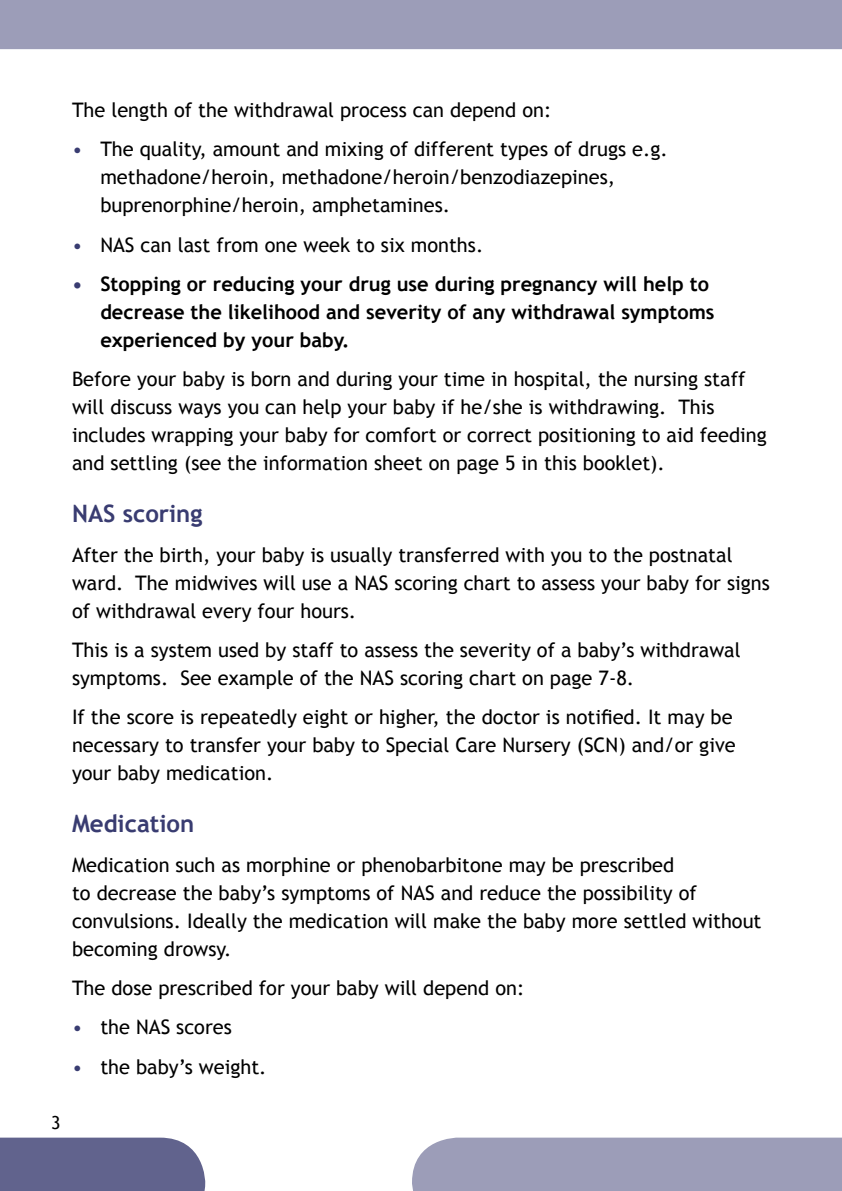
<style>
.page{position:relative;width:842px;height:1191px;background:#fff}
.page>*{position:absolute;margin:0;border:0;box-sizing:border-box;transform-origin:0 0}
.t1{font:700 24px "Trebuchet MS";color:#393c71}
.t2{font:20px/28px "Trebuchet MS";color:#000}
.t3{font:700 20px/28px "Trebuchet MS";color:#000}
.t4{font:18px "Trebuchet MS";color:#000}
.s1{color:#393c71}
</style>
<div class="page">
<div style="left:0;top:0;width:841px;height:49px;background:#9c9db8"></div>
<div style="left:0;top:1137px;width:205px;height:54px;background:#61638d"></div>
<svg style="left:841px;top:0;width:1px;height:49px"></svg>
<div style="left:412px;top:1137px;width:430px;height:54px;background:#9c9db8"></div>
<p class="t2" style="left:72px;top:96px;width:481px">The length of the withdrawal process can depend on:</p>
<p class="t2" style="left:100px;top:135px;width:569px;text-indent:-28px"><span class="s1">•</span> The quality, amount and mixing of different types of drugs e.g. methadone/heroin, methadone/heroin/benzodiazepines, buprenorphine/heroin, amphetamines.</p>
<p class="t2" style="left:72px;top:231px;width:413px"><span class="s1">•</span> NAS can last from one week to six months.</p>
<p class="t3" style="left:100px;top:270px;width:616px;text-indent:-28px"><span class="s1">•</span> Stopping or reducing your drug use during pregnancy will help to decrease the likelihood and severity of any withdrawal symptoms experienced by your baby.</p>
<p class="t2" style="left:72px;top:365px;width:696px">Before your baby is born and during your time in hospital, the nursing staff will discuss ways you can help your baby if he/she is withdrawing. This includes wrapping your baby for comfort or correct positioning to aid feeding and settling (see the information sheet on page 5 in this booklet).</p>
<p class="t1" style="left:72px;top:498px;width:132px">NAS scoring</p>
<p class="t2" style="left:72px;top:541px;width:699px">After the birth, your baby is usually transferred with you to the postnatal ward. The midwives will use a NAS scoring chart to assess your baby for signs of withdrawal every four hours.</p>
<p class="t2" style="left:72px;top:636px;width:670px">This is a system used by staff to assess the severity of a baby’s withdrawal symptoms. See example of the NAS scoring chart on page 7-8.</p>
<p class="t2" style="left:72px;top:703px;width:665px">If the score is repeatedly eight or higher, the doctor is notified. It may be necessary to transfer your baby to Special Care Nursery (SCN) and/or give your baby medication.</p>
<p class="t1" style="left:72px;top:808px;width:124px">Medication</p>
<p class="t2" style="left:72px;top:851px;width:691px">Medication such as morphine or phenobarbitone may be prescribed<br>to decrease the baby’s symptoms of NAS and reduce the possibility of convulsions. Ideally the medication will make the baby more settled without becoming drowsy.</p>
<p class="t2" style="left:72px;top:974px;width:454px">The dose prescribed for your baby will depend on:</p>
<p class="t2" style="left:72px;top:1013px;width:161px"><span class="s1">•</span> the NAS scores</p>
<p class="t2" style="left:72px;top:1052px;width:196px"><span class="s1">•</span> the baby’s weight.</p>
<p class="t4" style="left:51px;top:1111px;width:11px">3</p>
</div>
